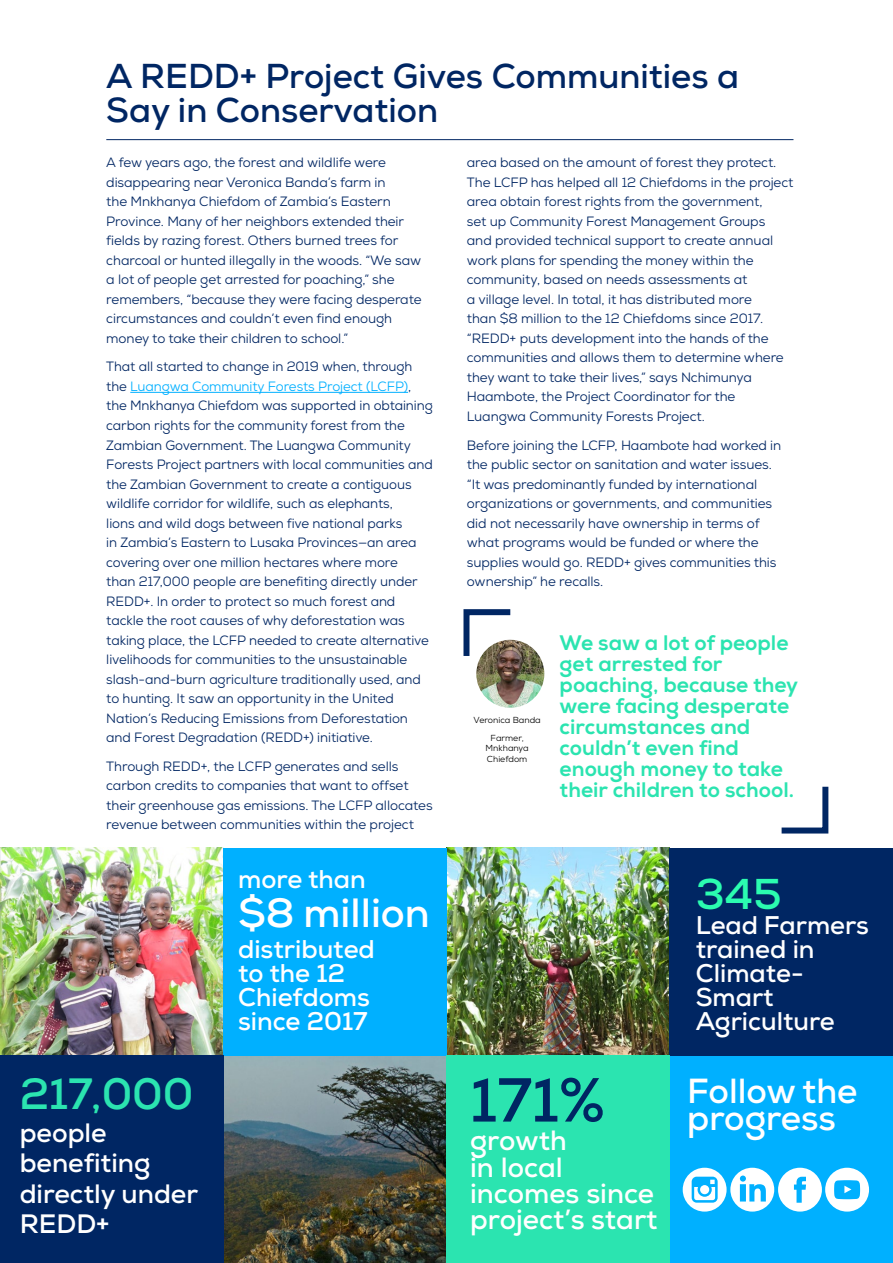
<style>
.page{position:relative;width:893px;height:1263px;background:#fff}
.page>*{position:absolute;margin:0;border:0;box-sizing:border-box;transform-origin:0 0}
.t1{font:700 61.95px "Nexa";color:#002663}
.t2{font:700 43.8px "Nexa";color:#2be4b0}
.t3{font:700 43.05px "Nexa";color:#2bfcb0}
.t4{font:700 40.8px "Nexa";color:#fff}
.t5{font:700 34.8px "Nexa";color:#fff}
.H01{font:700 34.5px/34.5px "Nexa";color:#002663}
.t6{font:700 27.75px/26.1px "Nexa";color:#fff}
.t7{font:700 26.55px/30.2px "Nexa";color:#fff}
.t8{font:700 25.65px/24px "Nexa";color:#fff}
.t9{font:700 25.5px/24px "Nexa";color:#fff}
.QUOTE{font:800 21px/21px "Nexa";color:#2be4b0}
.t10{font:13.5px/19.5px "Nexa";letter-spacing:-.005em;color:#002663}
.t11{font:8.7px/10.5px "Nexa";color:#000;text-align:center}
.s1{color:#00b0ff}
</style>
<div class="page">
<img style="left:1px;top:848px;width:222px;height:207px">
<img style="left:446px;top:848px;width:224px;height:207px">
<div style="left:670px;top:1055px;width:223px;height:208px;background:#00b0ff"></div>
<img style="left:223px;top:1055px;width:223px;height:208px">
<div style="left:223px;top:848px;width:223px;height:207px;background:#00b0ff"></div>
<div style="left:670px;top:848px;width:223px;height:207px;background:#002663"></div>
<div style="left:0;top:1055px;width:223px;height:208px;background:#002663"></div>
<div style="left:446px;top:1055px;width:224px;height:208px;background:#2be4b0"></div>
<hr style="left:106px;top:139px;width:687px;height:1px;background:#002663">
<hr style="left:130px;top:392px;width:278px;height:1px;background:#00b0ff">
<img style="left:0;top:766px;width:1px;height:497px">
<img style="left:476px;top:640px;width:68px;height:68px;border-radius:34px">
<svg style="left:463px;top:609px;width:53px;height:53px"></svg>
<svg style="left:781px;top:786px;width:48px;height:48px"></svg>
<svg style="left:683px;top:1168px;width:186px;height:43px"></svg>
<p class="H01" style="left:106px;top:59px;width:634px">A REDD+ Project Gives Communities a<br>Say in Conservation</p>
<p class="t10" style="left:106px;top:153px;width:317px">A few years ago, the forest and wildlife were disappearing near Veronica Banda’s farm in<br>the Mnkhanya Chiefdom of Zambia’s Eastern Province. Many of her neighbors extended their fields by razing forest. Others burned trees for charcoal or hunted illegally in the woods. “We saw a lot of people get arrested for poaching,” she remembers, “because they were facing desperate circumstances and couldn’t even find enough money to take their children to school.”</p>
<p class="t10" style="left:106px;top:357px;width:328px">That all started to change in 2019 when, through the <span class="s1">Luangwa Community Forests Project (LCFP)</span>, the Mnkhanya Chiefdom was supported in obtaining carbon rights for the community forest from the Zambian Government. The Luangwa Community Forests Project partners with local communities and the Zambian Government to create a contiguous wildlife corridor for wildlife, such as elephants,<br>lions and wild dogs between five national parks<br>in Zambia’s Eastern to Lusaka Provinces—an area covering over one million hectares where more<br>than 217,000 people are benefiting directly under REDD+. In order to protect so much forest and tackle the root causes of why deforestation was taking place, the LCFP needed to create alternative livelihoods for communities to the unsustainable slash-and-burn agriculture traditionally used, and to hunting. It saw an opportunity in the United Nation’s Reducing Emissions from Deforestation and Forest Degradation (REDD+) initiative.</p>
<p class="t10" style="left:106px;top:756px;width:328px">Through REDD+, the LCFP generates and sells carbon credits to companies that want to offset their greenhouse gas emissions. The LCFP allocates revenue between communities within the project</p>
<p class="t10" style="left:467px;top:153px;width:328px">area based on the amount of forest they protect.<br>The LCFP has helped all 12 Chiefdoms in the project area obtain forest rights from the government,<br>set up Community Forest Management Groups and provided technical support to create annual work plans for spending the money within the community, based on needs assessments at<br>a village level. In total, it has distributed more<br>than $8 million to the 12 Chiefdoms since 2017. “REDD+ puts development into the hands of the communities and allows them to determine where they want to take their lives,” says Nchimunya Haambote, the Project Coordinator for the Luangwa Community Forests Project.</p>
<p class="t10" style="left:467px;top:435px;width:316px">Before joining the LCFP, Haambote had worked in the public sector on sanitation and water issues. “It was predominantly funded by international organizations or governments, and communities did not necessarily have ownership in terms of what programs would be funded or where the supplies would go. REDD+ gives communities this ownership” he recalls.</p>
<p class="QUOTE" style="left:560px;top:633px;width:240px">We saw a lot of people get arrested for poaching, because they were facing desperate circumstances and couldn’t even find enough money to take their children to school.</p>
<p class="t11" style="left:474px;top:714px;width:69px">Veronica Banda</p>
<p class="t11" style="left:486px;top:732px;width:45px">Farmer,<br>Mnkhanya<br>Chiefdom</p>
<p class="t2" style="left:20px;top:1065px;width:175px">217,000</p>
<p class="t7" style="left:20px;top:1118px;width:180px">people benefiting directly under<br>REDD+</p>
<p class="t8" style="left:238px;top:867px;width:129px">more than</p>
<p class="t4" style="left:238px;top:886px;width:193px">$8 million</p>
<p class="t8" style="left:238px;top:937px;width:138px">distributed to the 12<br>Chiefdoms since 2017</p>
<p class="t1" style="left:470px;top:1060px;width:136px">171%</p>
<p class="t6" style="left:470px;top:1128px;width:189px">growth<br>in local incomes since project’s start</p>
<p class="t3" style="left:696px;top:866px;width:87px">345</p>
<p class="t9" style="left:696px;top:913px;width:175px">Lead Farmers trained in<br>Climate-<br>Smart<br>Agriculture</p>
<p class="t5" style="left:687px;top:1068px;width:172px">Follow the</p>
<p class="t5" style="left:687px;top:1096px;width:150px">progress</p>
</div>
